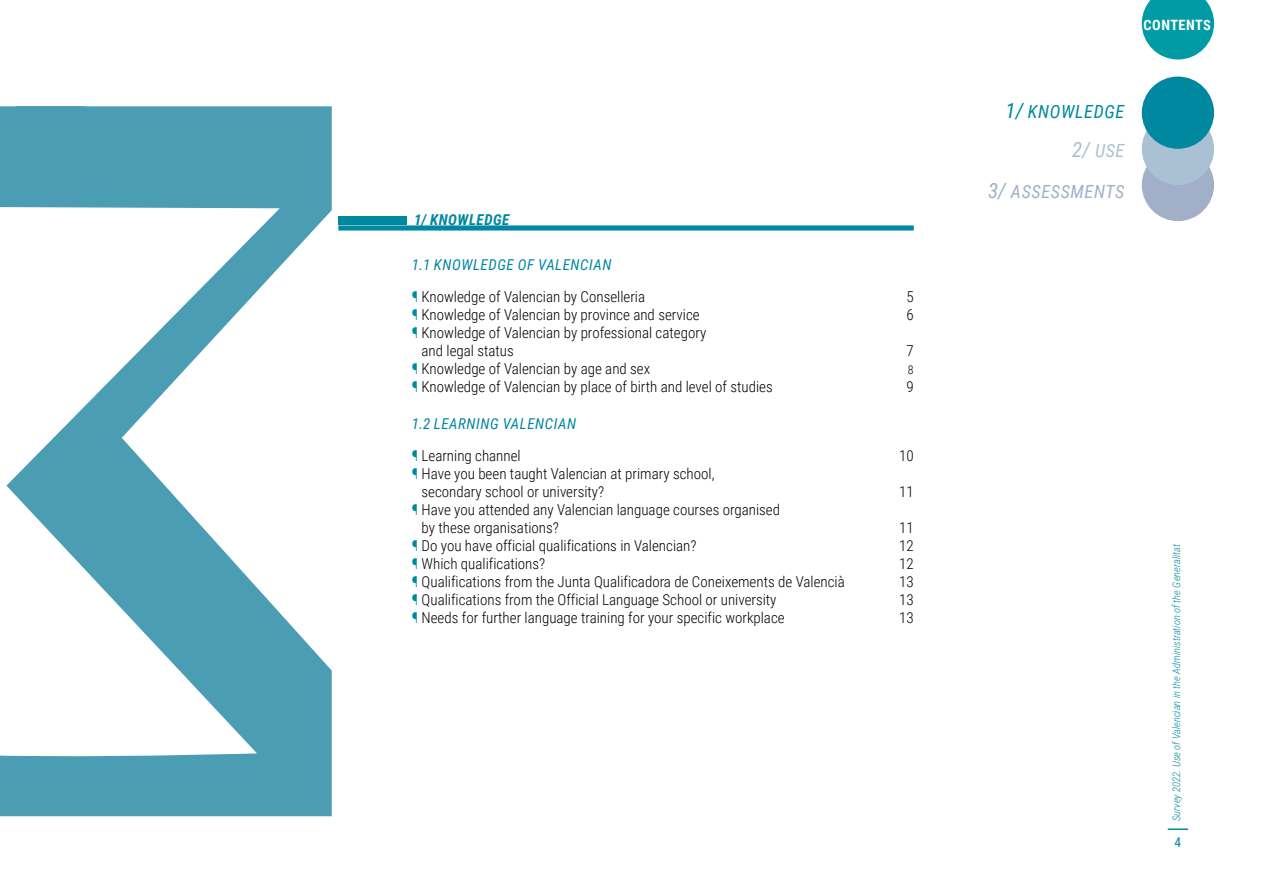
<style>
.page{position:relative;width:1263px;height:893px;background:#fff}
.page>*{position:absolute;margin:0;border:0;box-sizing:border-box;transform-origin:0 0}
.t1{font:italic 18.15px "Roboto Condensed";letter-spacing:.035em;color:#a1b0c8}
.t2{font:italic 18.15px "Roboto Condensed";letter-spacing:.035em;color:#0088a0}
.t3{font:italic 18.15px "Roboto Condensed";color:#aac1d3}
.t4{font:300 15px/18px "Roboto Condensed";color:#000}
.t5{font:italic 15px/31.5px "Roboto Condensed";letter-spacing:.035em;color:#0088a0}
.t6{font:italic 700 15px "Roboto Condensed";letter-spacing:.035em;color:#0088a0}
.t7{font:700 14.25px "Roboto Condensed";letter-spacing:.035em;color:#fff}
.t8{font:13.5px "Roboto Condensed";color:#0088a0}
.t9{font:300 12px "Roboto Condensed";color:#000}
.t10{font:italic 300 10.5px "Roboto Condensed";color:#0088a0}
.s1{font-weight:400;font-style:italic;color:#0088a0}
.s2{color:#0088a0}
.s3{font-weight:300;font-style:normal}
.s4{font-weight:300;font-style:normal;color:#000}
.s5{font-size:21px}
</style>
<div class="page">
<div style="left:1142px;top:149px;width:72px;height:72px;background:#a1b0c8;border-radius:50%"></div>
<div style="left:1142px;top:113px;width:72px;height:72px;background:#aac1d3;border-radius:50%"></div>
<div style="left:1142px;top:77px;width:72px;height:72px;background:#0088a0;border-radius:50%"></div>
<hr style="left:1168px;top:828px;width:20px;height:2px;background:#0088a0">
<svg style="left:1142px;top:0;width:72px;height:60px;background:#2aabb2"></svg>
<svg style="left:0;top:106px;width:332px;height:710px"></svg>
<div style="left:338px;top:225px;width:576px;height:6px;background:#0088a0"></div>
<div style="left:338px;top:217px;width:69px;height:8px;background:#0088a0"></div>
<p class="t6" style="left:414px;top:210px;width:97px">1/ KNOWLEDGE</p>
<p class="t4" style="left:412px;top:249px;width:235px;line-height:31.5px"><span class="s1">1.1 KNOWLEDGE OF VALENCIAN<br></span><span class="s2">¶</span> Knowledge of Valencian by Conselleria</p>
<p class="t4" style="left:906px;top:287px;width:9px">5</p>
<p class="t4" style="left:412px;top:305px;width:289px"><span class="s2">¶</span> Knowledge of Valencian by province and service</p>
<p class="t4" style="left:906px;top:305px;width:9px">6</p>
<p class="t4" style="left:422px;top:323px;width:286px;text-indent:-10px"><span class="s2">¶</span> Knowledge of Valencian by professional category and legal status</p>
<p class="t4" style="left:906px;top:341px;width:9px">7</p>
<p class="t4" style="left:412px;top:359px;width:240px"><span class="s2">¶</span> Knowledge of Valencian by age and sex</p>
<p class="t9" style="left:908px;top:361px;width:7px">8</p>
<p class="t4" style="left:412px;top:377px;width:362px"><span class="s2">¶</span> Knowledge of Valencian by place of birth and level of studies</p>
<p class="t4" style="left:906px;top:377px;width:9px">9</p>
<p class="t5" style="left:412px;top:408px;width:166px">1.2 LEARNING VALENCIAN <span class="s3">¶</span> <span class="s4">Learning channel</span></p>
<p class="t4" style="left:899px;top:446px;width:16px">10</p>
<p class="t4" style="left:422px;top:464px;width:294px;text-indent:-10px"><span class="s2">¶</span> Have you been taught Valencian at primary school, secondary school or university?</p>
<p class="t4" style="left:422px;top:500px;width:360px;text-indent:-10px"><span class="s2">¶</span> Have you attended any Valencian language courses organised by these organisations?</p>
<p class="t4" style="left:899px;top:482px;width:16px">11</p>
<p class="t4" style="left:899px;top:518px;width:16px">11</p>
<p class="t4" style="left:412px;top:536px;width:286px"><span class="s2">¶</span> Do you have official qualifications in Valencian?</p>
<p class="t4" style="left:899px;top:536px;width:16px">12</p>
<p class="t4" style="left:412px;top:554px;width:135px"><span class="s2">¶</span> Which qualifications?</p>
<p class="t4" style="left:899px;top:554px;width:16px">12</p>
<p class="t4" style="left:412px;top:572px;width:434px"><span class="s2">¶</span> Qualifications from the Junta Qualificadora de Coneixements de Valencià</p>
<p class="t4" style="left:899px;top:572px;width:16px">13</p>
<p class="t4" style="left:412px;top:590px;width:366px"><span class="s2">¶</span> Qualifications from the Official Language School or university</p>
<p class="t4" style="left:899px;top:590px;width:16px">13</p>
<p class="t4" style="left:412px;top:608px;width:374px"><span class="s2">¶</span> Needs for further language training for your specific workplace</p>
<p class="t4" style="left:899px;top:608px;width:16px">13</p>
<p class="t7" style="left:1143px;top:15px;width:69px">CONTENTS</p>
<p class="t2" style="left:1005px;top:99px;width:120px"><span class="s5">1/</span> KNOWLEDGE</p>
<p class="t3" style="left:1072px;top:138px;width:54px"><span class="s5">2/</span> USE</p>
<p class="t1" style="left:988px;top:179px;width:138px"><span class="s5">3/</span> ASSESSMENTS</p>
<p class="t10" style="left:1169px;top:821px;width:279px;rotate:-90deg">Survey 2022. Use of Valencian in the Administration of the Generalitat</p>
<p class="t8" style="left:1174px;top:833px;width:8px">4</p>
</div>
